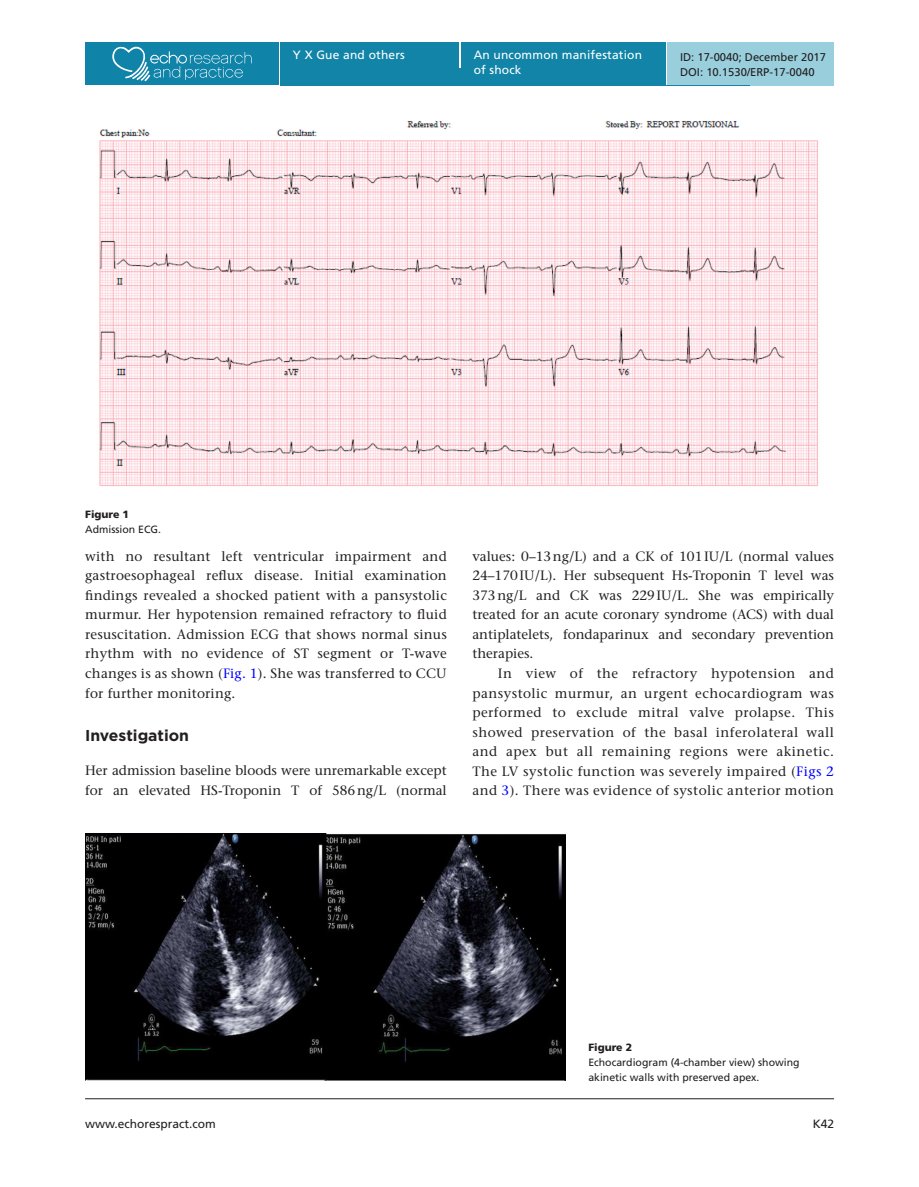
<style>
.page{position:relative;width:919px;height:1187px;background:#fff}
.page>*{position:absolute;margin:0;border:0;box-sizing:border-box;transform-origin:0 0}
.t1{font:700 15.75px "Gotham";color:#231f20}
.TXT{font:500 13.5px/19.5px "Stone Serif Std";color:#231f20;text-align:justify}
.TXI{font:500 13.5px/19.5px "Stone Serif Std";letter-spacing:.035em;color:#231f20;text-align:justify}
.t2{font:12px/14.7px "Frutiger LT Std";letter-spacing:.015em;color:#fff}
.t3{font:12px "Frutiger LT Std";color:#231f20}
.t4{font:11.25px "Frutiger LT Std";color:#231f20}
.FC{font:10.5px/14.7px "Frutiger LT Std";color:#231f20}
.FC-2{font:900 10.5px "Frutiger LT Std";color:#231f20}
.s1{color:#00f}
</style>
<div class="page">
<div style="left:85px;top:43px;width:194px;height:42px;background:#0f83a8"></div>
<svg style="left:112px;top:46px;width:139px;height:36px"></svg>
<div style="left:280px;top:51px;width:553px;height:34px;background:#1184a8"></div>
<div style="left:280px;top:43px;width:179px;height:8px;background:#1184a8"></div>
<hr style="left:459px;top:43px;width:2px;height:25px;background:#fff">
<div style="left:461px;top:43px;width:205px;height:42px;background:#1184a8"></div>
<hr style="left:666px;top:43px;width:1px;height:42px;background:#fff">
<div style="left:667px;top:43px;width:83px;height:42px;background:#99cfdd"></div>
<div style="left:750px;top:68px;width:83px;height:17px;background:#99cfdd"></div>
<div style="left:750px;top:43px;width:83px;height:25px;background:#99cfdd"></div>
<hr style="left:85px;top:1098px;width:749px;height:1px;background:#231f20">
<img style="left:99px;top:120px;width:719px;height:366px">
<img style="left:85px;top:833px;width:480px;height:247px">
<p class="t2" style="left:293px;top:48px;width:113px">Y X Gue and others</p>
<p class="t2" style="left:473px;top:48px;width:170px">An uncommon manifestation of shock</p>
<p class="t4" style="left:680px;top:51px;width:147px">ID: 17-0040; December 2017</p>
<p class="t4" style="left:680px;top:65px;width:136px">DOI: 10.1530/ERP-17-0040</p>
<p class="FC-2" style="left:85px;top:508px;width:45px">Figure 1</p>
<p class="FC" style="left:85px;top:522px;width:77px">Admission ECG.</p>
<p class="TXT" style="left:85px;top:546px;width:363px">with no resultant left ventricular impairment and gastroesophageal reflux disease. Initial examination findings revealed a shocked patient with a pansystolic murmur. Her hypotension remained refractory to fluid resuscitation. Admission ECG that shows normal sinus rhythm with no evidence of ST segment or T-wave changes is as shown (<span class="s1">Fig. 1</span>). She was transferred to CCU for further monitoring.</p>
<h1 class="t1" style="left:85px;top:725px;width:105px">Investigation</h1>
<p class="TXT" style="left:85px;top:760px;width:363px">Her admission baseline bloods were unremarkable except for an elevated HS-Troponin T of 586ng/L (normal</p>
<p class="TXT" style="left:472px;top:546px;width:363px">values: 0–13ng/L) and a CK of 101IU/L (normal values 24–170IU/L). Her subsequent Hs-Troponin T level was 373ng/L and CK was 229IU/L. She was empirically treated for an acute coronary syndrome (ACS) with dual antiplatelets, fondaparinux and secondary prevention therapies.</p>
<p class="TXI" style="left:472px;top:663px;width:363px;text-indent:26px">In view of the refractory hypotension and pansystolic murmur, an urgent echocardiogram was performed to exclude mitral valve prolapse. This showed preservation of the basal inferolateral wall and apex but all remaining regions were akinetic.<br>The LV systolic function was severely impaired (<span class="s1">Figs 2 </span>and <span class="s1">3</span>). There was evidence of systolic anterior motion</p>
<p class="FC-2" style="left:588px;top:1041px;width:45px">Figure 2</p>
<p class="FC" style="left:588px;top:1054px;width:213px">Echocardiogram (4-chamber view) showing akinetic walls with preserved apex.</p>
<p class="t3" style="left:85px;top:1117px;width:132px">www.echorespract.com</p>
<p class="t3" style="left:812px;top:1117px;width:23px">K42</p>
</div>
